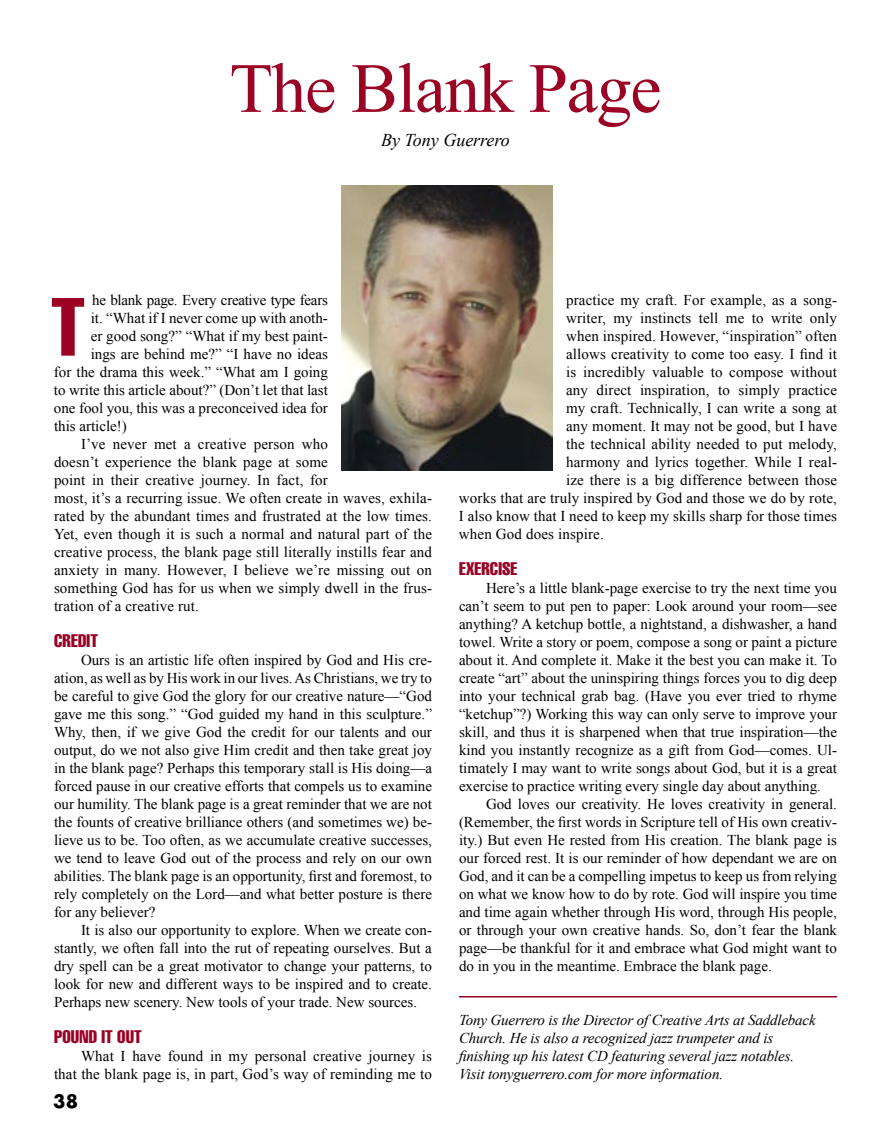
<style>
.page{position:relative;width:891px;height:1134px;background:#fff}
.page>*{position:absolute;margin:0;border:0;box-sizing:border-box;transform-origin:0 0}
.t1{font:extra-condensed 81px "Helvetica";color:#9b0325}
.t2{font:70.5px "Times New Roman";letter-spacing:-.02em;color:#9b0325}
.t3{font:extra-condensed 18px "Helvetica";letter-spacing:.01em;color:#9b0325}
.t4{font:italic 18px "Times New Roman";color:#000}
.t5{font:700 18px "Futura";color:#000}
.t6{font:15px/18px "Times New Roman";letter-spacing:.01em;color:#000;text-align:justify}
.t7{font:italic 15px/18px "Times New Roman";letter-spacing:-.01em;color:#000}
.t8{font:15px "Times New Roman";letter-spacing:-.02em;color:#000}
</style>
<div class="page">
<img style="left:341px;top:185px;width:212px;height:286px">
<hr style="left:459px;top:996px;width:378px;height:2px;background:#9b0325">
<h2 class="t2" style="left:230px;top:48px;width:434px">The Blank Page</h2>
<p class="t4" style="left:381px;top:130px;width:130px">By Tony Guerrero</p>
<p class="t8" style="left:92px;top:291px;width:237px">he blank page. Every creative type fears</p>
<p class="t6" style="left:91px;top:309px;width:239px">it. “What if I never come up with anoth-</p>
<p class="t6" style="left:91px;top:327px;width:239px">er good song?” “What if my best paint-</p>
<p class="t6" style="left:91px;top:345px;width:239px">ings are behind me?” “I have no ideas</p>
<p class="t6" style="left:54px;top:363px;width:275px">for the drama this week.” “What am I going</p>
<p class="t6" style="left:54px;top:381px;width:275px">to write this article about?” (Don’t let that last</p>
<p class="t6" style="left:54px;top:399px;width:275px">one fool you, this was a preconceived idea for</p>
<p class="t6" style="left:54px;top:417px;width:74px">this article!)</p>
<p class="t6" style="left:81px;top:435px;width:248px">I’ve never met a creative person who</p>
<p class="t6" style="left:54px;top:453px;width:275px">doesn’t experience the blank page at some</p>
<p class="t6" style="left:54px;top:471px;width:275px">point in their creative journey. In fact, for</p>
<p class="t6" style="left:54px;top:489px;width:379px">most, it’s a recurring issue. We often create in waves, exhila-</p>
<p class="t6" style="left:54px;top:507px;width:380px">rated by the abundant times and frustrated at the low times.</p>
<p class="t6" style="left:54px;top:525px;width:380px">Yet, even though it is such a normal and natural part of the</p>
<p class="t6" style="left:54px;top:543px;width:380px">creative process, the blank page still literally instills fear and</p>
<p class="t6" style="left:54px;top:561px;width:380px">anxiety in many. However, I believe we’re missing out on</p>
<p class="t6" style="left:54px;top:579px;width:379px">something God has for us when we simply dwell in the frus-</p>
<p class="t6" style="left:54px;top:597px;width:146px">tration of a creative rut.</p>
<p class="t3" style="left:54px;top:629px;width:46px">CREDIT</p>
<p class="t6" style="left:54px;top:651px;width:380px;text-indent:27px">Ours is an artistic life often inspired by God and His cre&shy;ation, as well as by His work in our lives. As Christians, we try to be careful to give God the glory for our creative nature—“God gave me this song.” “God guided my hand in this sculpture.” Why, then, if we give God the credit for our talents and our output, do we not also give Him credit and then take great joy in the blank page? Perhaps this temporary stall is His doing—a forced pause in our creative efforts that compels us to examine our humility. The blank page is a great reminder that we are not the founts of creative brilliance others (and sometimes we) be&shy;lieve us to be. Too often, as we accumulate creative successes, we tend to leave God out of the process and rely on our own abilities. The blank page is an opportunity, first and foremost, to rely completely on the Lord—and what better posture is there for any believer?</p>
<p class="t6" style="left:54px;top:921px;width:379px;text-indent:27px">It is also our opportunity to explore. When we create con&shy;stantly, we often fall into the rut of repeating ourselves. But a dry spell can be a great motivator to change your patterns, to look for new and different ways to be inspired and to create.<br>Perhaps new scenery. New tools of your trade. New sources.</p>
<p class="t3" style="left:54px;top:1025px;width:89px">POUND IT OUT</p>
<p class="t6" style="left:54px;top:1047px;width:380px;text-align:right">What I have found in my personal creative journey is<br>that the blank page is, in part, God’s way of reminding me to</p>
<h1 class="t1" style="left:51px;top:275px;width:36px">T</h1>
<p class="t5" style="left:53px;top:1089px;width:26px">38</p>
<p class="t6" style="left:566px;top:291px;width:272px">practice my craft. For example, as a song-</p>
<p class="t6" style="left:566px;top:309px;width:272px">writer, my instincts tell me to write only</p>
<p class="t6" style="left:566px;top:327px;width:272px">when inspired. However, “inspiration” often</p>
<p class="t6" style="left:566px;top:345px;width:272px">allows creativity to come too easy. I find it</p>
<p class="t6" style="left:566px;top:363px;width:272px">is incredibly valuable to compose without</p>
<p class="t6" style="left:566px;top:381px;width:272px">any direct inspiration, to simply practice</p>
<p class="t6" style="left:566px;top:399px;width:272px">my craft. Technically, I can write a song at</p>
<p class="t6" style="left:566px;top:417px;width:272px">any moment. It may not be good, but I have</p>
<p class="t6" style="left:566px;top:435px;width:272px">the technical ability needed to put melody,</p>
<p class="t6" style="left:566px;top:453px;width:272px">harmony and lyrics together. While I real-</p>
<p class="t6" style="left:566px;top:471px;width:272px">ize there is a big difference between those</p>
<p class="t6" style="left:459px;top:489px;width:379px">works that are truly inspired by God and those we do by rote,</p>
<p class="t6" style="left:459px;top:507px;width:380px">I also know that I need to keep my skills sharp for those times</p>
<p class="t6" style="left:459px;top:525px;width:146px">when God does inspire.</p>
<p class="t3" style="left:459px;top:557px;width:60px">EXERCISE</p>
<p class="t6" style="left:459px;top:579px;width:380px;text-indent:27px">Here’s a little blank-page exercise to try the next time you can’t seem to put pen to paper: Look around your room—see anything? A ketchup bottle, a nightstand, a dishwasher, a hand towel. Write a story or poem, compose a song or paint a picture about it. And complete it. Make it the best you can make it. To create “art” about the uninspiring things forces you to dig deep into your technical grab bag. (Have you ever tried to rhyme “ketchup”?) Working this way can only serve to improve your skill, and thus it is sharpened when that true inspiration—the kind you instantly recognize as a gift from God—comes. Ul&shy;timately I may want to write songs about God, but it is a great exercise to practice writing every single day about anything.</p>
<p class="t6" style="left:459px;top:795px;width:380px;text-indent:27px">God loves our creativity. He loves creativity in general. (Remember, the first words in Scripture tell of His own creativ&shy;ity.) But even He rested from His creation. The blank page is our forced rest. It is our reminder of how dependant we are on God, and it can be a compelling impetus to keep us from relying on what we know how to do by rote. God will inspire you time and time again whether through His word, through His people, or through your own creative hands. So, don’t fear the blank page—be thankful for it and embrace what God might want to do in you in the meantime. Embrace the blank page.</p>
<p class="t7" style="left:459px;top:1011px;width:358px">Tony Guerrero is the Director of Creative Arts at Saddleback Church. He is also a recognized jazz trumpeter and is finishing up his latest CD featuring several jazz notables.<br>Visit tonyguerrero.com for more information.</p>
</div>
